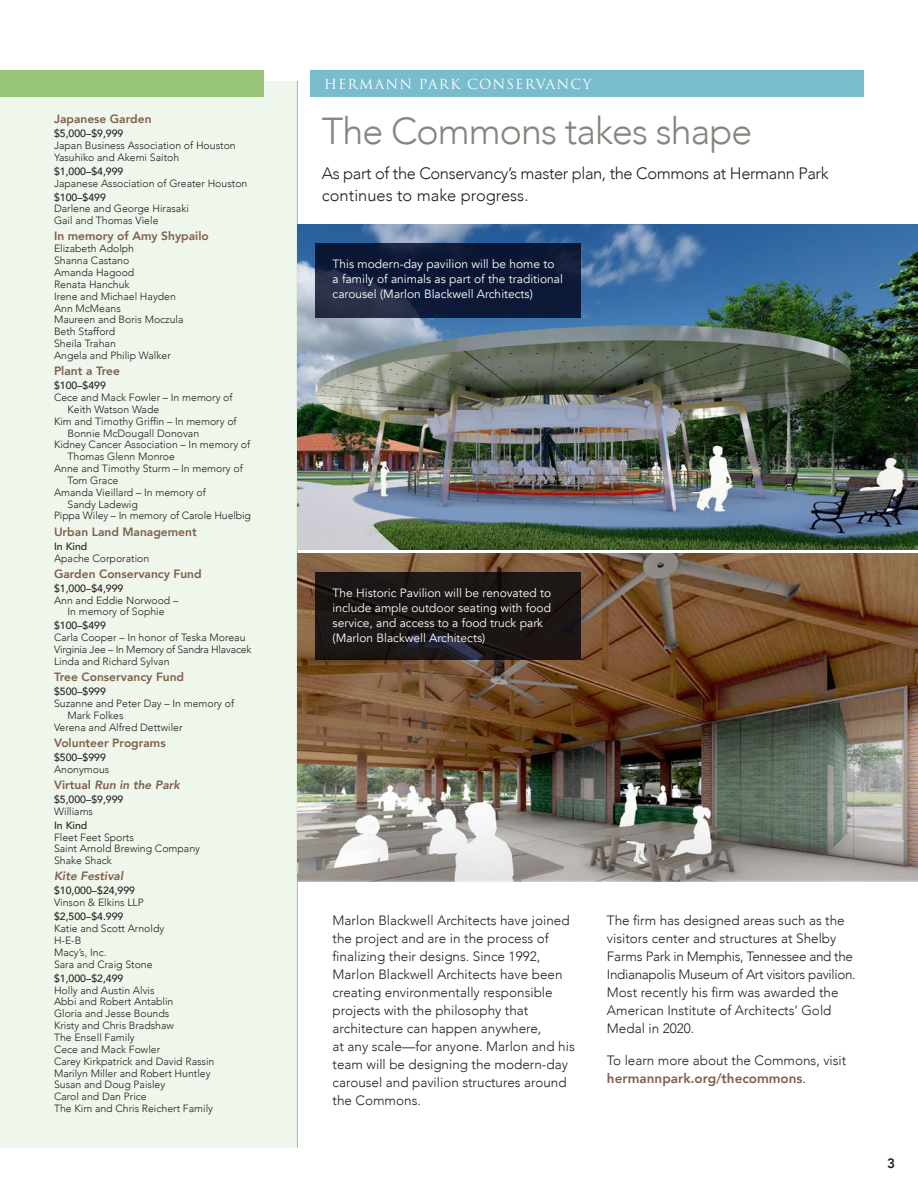
<style>
.page{position:relative;width:918px;height:1188px;background:#fff}
.page>*{position:absolute;margin:0;border:0;box-sizing:border-box;transform-origin:0 0}
.t1{font:300 37.5px "Avenir";letter-spacing:-.025em;color:#84867f}
.t2{font:300 16.5px/22.5px "Avenir";letter-spacing:-.025em;color:#231f20}
.t3{font:300 13.5px/18px "Avenir";color:#231f20}
.t4{font:13.5px "Trajan Pro";letter-spacing:.09em;color:#fff}
.Donor_Category{font:800 13.5px "Avenir";color:#231f20}
.t5{font:12px/15px "Avenir";color:#fff}
.List_Donor{font:800 12px "Avenir";color:#805f4e}
.List_Donor-2{font:italic 800 12px "Avenir";color:#805f4e}
.List_Donor-3{font:300 10.5px/11.9px "Avenir";color:#231f20}
.List_Donor-4{font:500 10.5px "Avenir";color:#231f20}
.List_Donor-5{font:300 10.5px "Avenir";letter-spacing:-.02em;color:#231f20}
.s1{font-style:normal}
.s2{font-weight:800;color:#805f4e}
</style>
<div class="page">
<div style="left:0;top:81px;width:297px;height:1067px;background:#eff6eb"></div>
<div style="left:0;top:71px;width:264px;height:26px;background:#99c57b"></div>
<div style="left:310px;top:71px;width:554px;height:26px;background:#78bcce"></div>
<hr style="left:297px;top:81px;width:1px;height:1067px;background:#99c57b">
<img style="left:297px;top:225px;width:621px;height:324px">
<img style="left:297px;top:554px;width:621px;height:328px">
<svg style="left:316px;top:243px;width:265px;height:75px;background:#111d3a"></svg>
<svg style="left:316px;top:572px;width:265px;height:88px;background:#1c1616"></svg>
<p class="List_Donor" style="left:54px;top:109px;width:99px">Japanese Garden</p>
<p class="List_Donor-4" style="left:54px;top:124px;width:71px">$5,000–$9,999</p>
<p class="List_Donor-3" style="left:54px;top:139px;width:183px">Japan Business Association of Houston</p>
<p class="List_Donor-3" style="left:54px;top:151px;width:127px">Yasuhiko and Akemi Saitoh</p>
<p class="List_Donor-4" style="left:54px;top:162px;width:71px">$1,000–$4,999</p>
<p class="List_Donor-3" style="left:54px;top:177px;width:195px">Japanese Association of Greater Houston</p>
<p class="List_Donor-4" style="left:54px;top:188px;width:53px">$100–$499</p>
<p class="List_Donor-3" style="left:54px;top:203px;width:136px">Darlene and George Hirasaki</p>
<p class="List_Donor-3" style="left:54px;top:215px;width:106px">Gail and Thomas Viele</p>
<p class="List_Donor" style="left:54px;top:227px;width:156px">In memory of Amy Shypailo</p>
<p class="List_Donor-3" style="left:54px;top:243px;width:82px">Elizabeth Adolph</p>
<p class="List_Donor-3" style="left:54px;top:255px;width:77px">Shanna Castano</p>
<p class="List_Donor-3" style="left:54px;top:266px;width:82px">Amanda Hagood</p>
<p class="List_Donor-3" style="left:54px;top:278px;width:77px">Renata Hanchuk</p>
<p class="List_Donor-3" style="left:54px;top:290px;width:123px">Irene and Michael Hayden</p>
<p class="List_Donor-3" style="left:54px;top:302px;width:68px">Ann McMeans</p>
<p class="List_Donor-3" style="left:54px;top:314px;width:131px">Maureen and Boris Moczula</p>
<p class="List_Donor-3" style="left:54px;top:326px;width:63px">Beth Stafford</p>
<p class="List_Donor-3" style="left:54px;top:338px;width:63px">Sheila Trahan</p>
<p class="List_Donor-3" style="left:54px;top:349px;width:118px">Angela and Philip Walker</p>
<p class="List_Donor" style="left:54px;top:362px;width:68px">Plant a Tree</p>
<p class="List_Donor-4" style="left:54px;top:376px;width:53px">$100–$499</p>
<p class="List_Donor-3" style="left:68px;top:391px;width:167px;text-indent:-14px">Cece and Mack Fowler – In memory of<br>Keith Watson Wade</p>
<p class="List_Donor-3" style="left:68px;top:415px;width:171px;text-indent:-14px">Kim and Timothy Griffin – In memory of<br>Bonnie McDougall Donovan</p>
<p class="List_Donor-3" style="left:68px;top:439px;width:184px;text-indent:-14px">Kidney Cancer Association – In memory of<br>Thomas Glenn Monroe</p>
<p class="List_Donor-3" style="left:68px;top:463px;width:177px;text-indent:-14px">Anne and Timothy Sturm – In memory of<br>Tom Grace</p>
<p class="List_Donor-3" style="left:68px;top:486px;width:140px;text-indent:-14px">Amanda Vieillard – In memory of<br>Sandy Ladewig</p>
<p class="List_Donor-3" style="left:54px;top:510px;width:199px">Pippa Wiley – In memory of Carole Huelbig</p>
<p class="List_Donor" style="left:54px;top:522px;width:144px">Urban Land Management</p>
<p class="List_Donor-4" style="left:54px;top:537px;width:35px">In Kind</p>
<p class="List_Donor-3" style="left:54px;top:552px;width:97px">Apache Corporation</p>
<p class="List_Donor" style="left:54px;top:564px;width:149px">Garden Conservancy Fund</p>
<p class="List_Donor-4" style="left:54px;top:579px;width:71px">$1,000–$4,999</p>
<p class="List_Donor-3" style="left:54px;top:594px;width:126px;text-align:center">Ann and Eddie Norwood –<br>In memory of Sophie</p>
<p class="List_Donor-4" style="left:54px;top:617px;width:53px">$100–$499</p>
<p class="List_Donor-3" style="left:54px;top:632px;width:193px">Carla Cooper – In honor of Teska Moreau</p>
<p class="List_Donor-5" style="left:54px;top:643px;width:199px">Virginia Jee – In Memory of Sandra Hlavacek</p>
<p class="List_Donor-3" style="left:54px;top:655px;width:117px">Linda and Richard Sylvan</p>
<p class="List_Donor" style="left:54px;top:668px;width:132px">Tree Conservancy Fund</p>
<p class="List_Donor-4" style="left:54px;top:682px;width:53px">$500–$999</p>
<p class="List_Donor-3" style="left:68px;top:697px;width:168px;text-indent:-14px">Suzanne and Peter Day – In memory of<br>Mark Folkes</p>
<p class="List_Donor-3" style="left:54px;top:721px;width:130px">Verena and Alfred Dettwiler</p>
<p class="List_Donor" style="left:54px;top:733px;width:113px">Volunteer Programs</p>
<p class="List_Donor-4" style="left:54px;top:748px;width:53px">$500–$999</p>
<p class="List_Donor-3" style="left:54px;top:763px;width:57px">Anonymous</p>
<p class="List_Donor-2" style="left:54px;top:778px;width:127px"><span class="s1">Virtual</span> Run in the Park</p>
<p class="List_Donor-4" style="left:54px;top:790px;width:71px">$5,000–$9,999</p>
<p class="List_Donor-3" style="left:54px;top:805px;width:41px">Williams</p>
<p class="List_Donor-4" style="left:54px;top:816px;width:35px">In Kind</p>
<p class="List_Donor-3" style="left:54px;top:831px;width:81px">Fleet Feet Sports</p>
<p class="List_Donor-3" style="left:54px;top:843px;width:148px">Saint Arnold Brewing Company</p>
<p class="List_Donor-3" style="left:54px;top:855px;width:59px">Shake Shack</p>
<p class="List_Donor-2" style="left:54px;top:869px;width:71px">Kite Festival</p>
<p class="List_Donor-4" style="left:54px;top:882px;width:83px">$10,000–$24,999</p>
<p class="List_Donor-3" style="left:54px;top:897px;width:91px">Vinson &amp; Elkins LLP</p>
<p class="List_Donor-4" style="left:54px;top:908px;width:71px">$2,500–$4.999</p>
<p class="List_Donor-3" style="left:54px;top:923px;width:112px">Katie and Scott Arnoldy</p>
<p class="List_Donor-3" style="left:54px;top:935px;width:29px">H-E-B</p>
<p class="List_Donor-3" style="left:54px;top:946px;width:54px">Macy’s, Inc.</p>
<p class="List_Donor-3" style="left:54px;top:958px;width:100px">Sara and Craig Stone</p>
<p class="List_Donor-4" style="left:54px;top:969px;width:71px">$1,000–$2,499</p>
<p class="List_Donor-3" style="left:54px;top:984px;width:102px">Holly and Austin Alvis</p>
<p class="List_Donor-3" style="left:54px;top:996px;width:121px">Abbi and Robert Antablin</p>
<p class="List_Donor-3" style="left:54px;top:1008px;width:117px">Gloria and Jesse Bounds</p>
<p class="List_Donor-3" style="left:54px;top:1020px;width:122px">Kristy and Chris Bradshaw</p>
<p class="List_Donor-3" style="left:54px;top:1031px;width:82px">The Ensell Family</p>
<p class="List_Donor-3" style="left:54px;top:1043px;width:108px">Cece and Mack Fowler</p>
<p class="List_Donor-3" style="left:54px;top:1055px;width:162px">Carey Kirkpatrick and David Rassin</p>
<p class="List_Donor-3" style="left:54px;top:1067px;width:158px">Marilyn Miller and Robert Huntley</p>
<p class="List_Donor-3" style="left:54px;top:1079px;width:113px">Susan and Doug Paisley</p>
<p class="List_Donor-3" style="left:54px;top:1091px;width:94px">Carol and Dan Price</p>
<p class="List_Donor-3" style="left:54px;top:1103px;width:161px">The Kim and Chris Reichert Family</p>
<p class="t4" style="left:324px;top:75px;width:269px">HERMANN PARK CONSERVANCY</p>
<p class="t1" style="left:322px;top:109px;width:432px">The Commons takes shape</p>
<p class="t2" style="left:322px;top:162px;width:508px">As part of the Conservancy’s master plan, the Commons at Hermann Park continues to make progress.</p>
<p class="t5" style="left:333px;top:256px;width:232px">This modern-day pavilion will be home to a family of animals as part of the traditional carousel (Marlon Blackwell Architects)</p>
<p class="t5" style="left:333px;top:585px;width:220px">The Historic Pavilion will be renovated to include ample outdoor seating with food service, and access to a food truck park (Marlon Blackwell Architects)</p>
<p class="t3" style="left:333px;top:911px;width:244px">Marlon Blackwell Architects have joined the project and are in the process of finalizing their designs. Since 1992, Marlon Blackwell Architects have been creating environmentally responsible projects with the philosophy that architecture can happen anywhere,<br>at any scale—for anyone. Marlon and his team will be designing the modern-day carousel and pavilion structures around the Commons.</p>
<p class="t3" style="left:607px;top:911px;width:250px">The firm has designed areas such as the visitors center and structures at Shelby Farms Park in Memphis, Tennessee and the Indianapolis Museum of Art visitors pavilion.<br>Most recently his firm was awarded the American Institute of Architects’ Gold Medal in 2020.</p>
<p class="t3" style="left:607px;top:1051px;width:241px">To learn more about the Commons, visit <span class="s2">hermannpark.org/thecommons</span>.</p>
<p class="Donor_Category" style="left:887px;top:1153px;width:9px">3</p>
</div>
